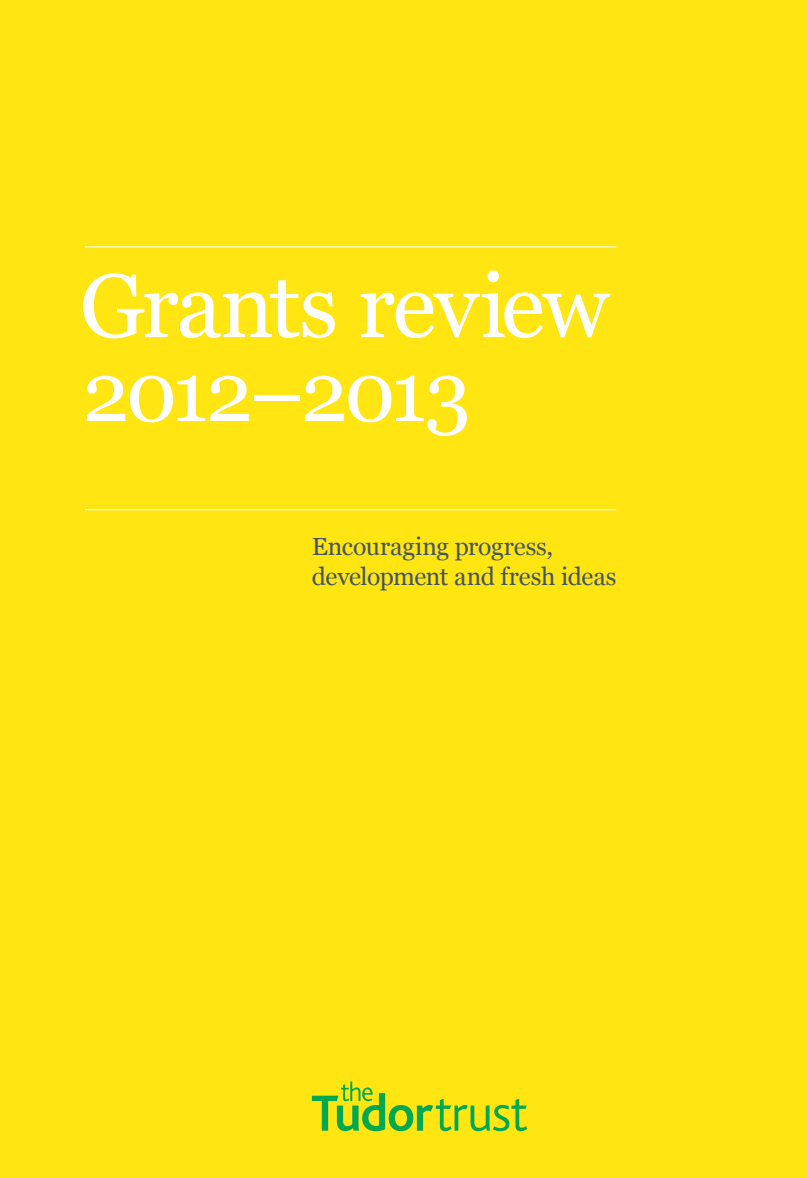
<style>
.page{position:relative;width:808px;height:1178px;background:#ffe512}
.page>*{position:absolute;margin:0;border:0;box-sizing:border-box;transform-origin:0 0}
.t1{font:90px "Georgia";letter-spacing:-.025em;color:#fff}
.t2{font:84px "Georgia";letter-spacing:-.045em;color:#fff}
.t3{font:24.75px/30px "Georgia";letter-spacing:-.01em;color:#455560}
</style>
<div class="page">
<hr style="left:85px;top:246px;width:531px;height:1px;background:#fff">
<svg style="left:312px;top:1081px;width:215px;height:50px"></svg>
<hr style="left:85px;top:509px;width:531px;height:1px;background:#fff">
<p class="t1" style="left:80px;top:255px;width:530px">Grants review</p>
<p class="t2" style="left:82px;top:344px;width:390px">2012–2013</p>
<p class="t3" style="left:312px;top:531px;width:306px">Encouraging progress, development and fresh ideas</p>
</div>
